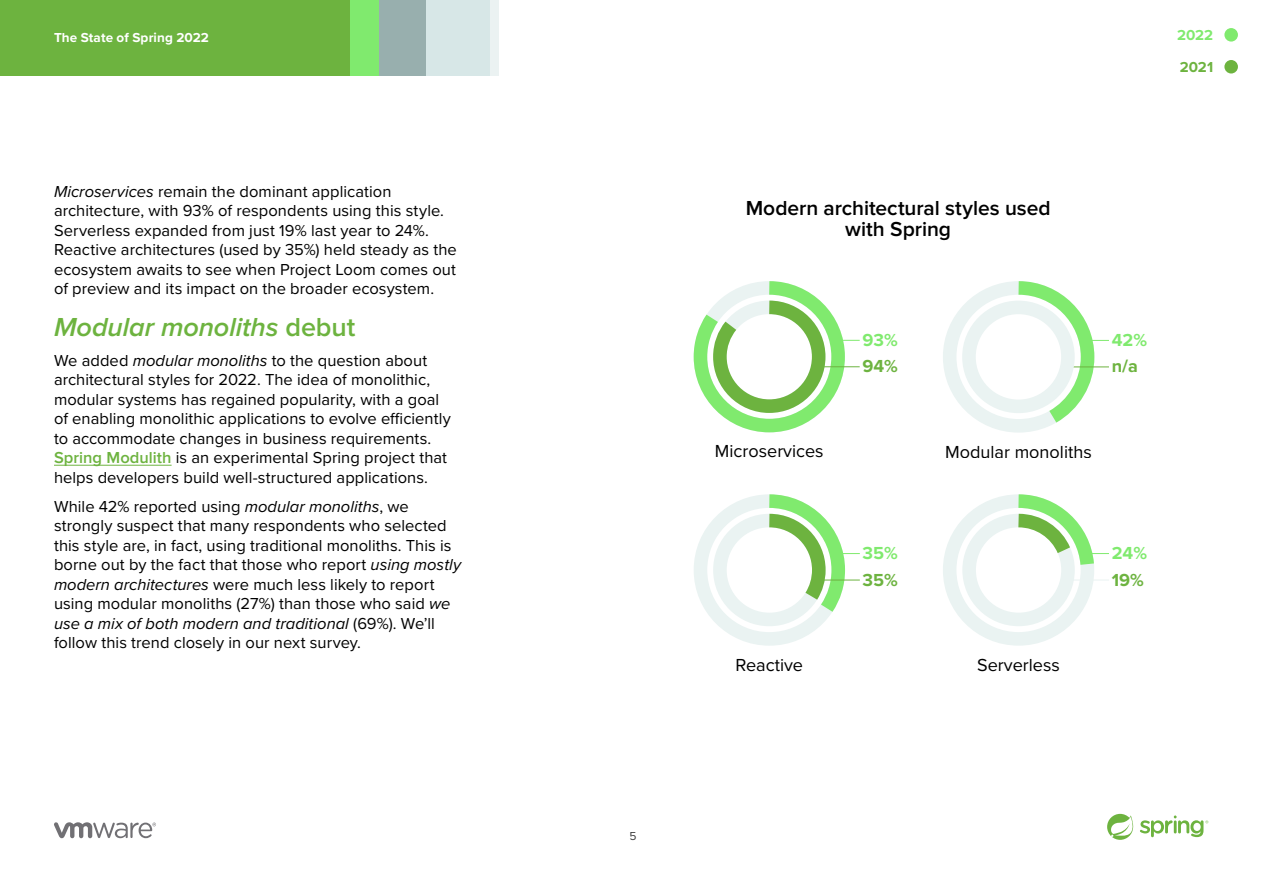
<style>
.page{position:relative;width:1263px;height:893px;background:#fff}
.page>*{position:absolute;margin:0;border:0;box-sizing:border-box;transform-origin:0 0}
.t1{font:italic 600 27px "Proxima Nova";letter-spacing:-.005em;color:#6db33f}
.t2{font:600 21px/21.8px "Proxima Nova";color:#000;text-align:center}
.t3{font:18.15px "Proxima Nova";color:#000}
.t4{font:700 18.15px "Proxima Nova";color:#6db33f}
.t5{font:700 18.15px "Proxima Nova";color:#80ea6e}
.t6{font:18px "Proxima Nova";color:#000}
.t7{font:700 18px "Proxima Nova";color:#6db340}
.t8{font:700 18px "Proxima Nova";color:#80ea6e}
.t9{font:16.5px/19.5px "Proxima Nova";letter-spacing:.005em;color:#000}
.t10{font:700 15px "Proxima Nova";color:#80ea6e}
.t11{font:700 15px "Proxima Nova";color:#6db33f}
.t12{font:700 13.5px "Proxima Nova";letter-spacing:.005em;color:#fff}
.t13{font:12px "Proxima Nova";color:#3f3f3f}
.s1{font-style:italic}
.s2{font-style:normal}
.s3{font-weight:600;color:#6db33f}
</style>
<div class="page">
<div style="left:0;top:0;width:351px;height:75px;background:#6db33f"></div>
<div style="left:351px;top:0;width:29px;height:75px;background:#80ea6e"></div>
<div style="left:379px;top:0;width:47px;height:75px;background:#98afae"></div>
<div style="left:426px;top:0;width:65px;height:75px;background:#d7e7e7"></div>
<div style="left:491px;top:0;width:8px;height:75px;background:#ebf2f2"></div>
<svg style="left:1107px;top:814px;width:27px;height:26px"></svg>
<svg style="left:1140px;top:815px;width:68px;height:22px"></svg>
<svg style="left:54px;top:822px;width:102px;height:16px"></svg>
<hr style="left:54px;top:465px;width:118px;height:1px;background:#6db33f">
<svg style="left:694px;top:281px;width:166px;height:152px"></svg>
<hr style="left:813px;top:366px;width:47px;height:1px;background:#6db340">
<div style="left:713px;top:514px;width:112px;height:112px;border:14px solid #eaf3f2;border-radius:50%"></div>
<div style="left:694px;top:494px;width:151px;height:152px;border:14px solid #eaf3f2;border-radius:50%"></div>
<svg style="left:756px;top:494px;width:104px;height:133px"></svg>
<hr style="left:813px;top:580px;width:47px;height:1px;background:#6db340">
<div style="left:943px;top:281px;width:151px;height:152px;border:14px solid #eaf3f2;border-radius:50%"></div>
<svg style="left:1005px;top:281px;width:104px;height:152px"></svg>
<hr style="left:1062px;top:367px;width:47px;height:1px;background:#6db33f">
<div style="left:962px;top:301px;width:113px;height:112px;border:14px solid #eaf3f2;border-radius:50%"></div>
<div style="left:962px;top:514px;width:113px;height:112px;border:14px solid #eaf3f2;border-radius:50%"></div>
<div style="left:943px;top:494px;width:151px;height:152px;border:14px solid #eaf3f2;border-radius:50%"></div>
<svg style="left:1005px;top:494px;width:104px;height:85px"></svg>
<hr style="left:1062px;top:580px;width:47px;height:1px;background:#eaf3f2">
<div style="left:1224px;top:60px;width:14px;height:14px;background:#6db33f;border-radius:50%"></div>
<div style="left:1224px;top:28px;width:14px;height:14px;background:#80ea6e;border-radius:50%"></div>
<p class="t12" style="left:54px;top:28px;width:157px">The State of Spring 2022</p>
<p class="t9" style="left:54px;top:181px;width:404px"><span class="s1">Microservices</span> remain the dominant application architecture, with 93% of respondents using this style.<br>Serverless expanded from just 19% last year to 24%.<br>Reactive architectures (used by 35%) held steady as the ecosystem awaits to see when Project Loom comes out of preview and its impact on the broader ecosystem.</p>
<h1 class="t1" style="left:54px;top:312px;width:303px">Modular monoliths <span class="s2">debut</span></h1>
<p class="t9" style="left:54px;top:350px;width:398px">We added <span class="s1">modular monoliths</span> to the question about architectural styles for 2022. The idea of monolithic, modular systems has regained popularity, with a goal of enabling monolithic applications to evolve efficiently to accommodate changes in business requirements.<br><span class="s3">Spring Modulith</span> is an experimental Spring project that helps developers build well-structured applications.</p>
<p class="t9" style="left:54px;top:496px;width:409px">While 42% reported using <span class="s1">modular monoliths</span>, we strongly suspect that many respondents who selected this style are, in fact, using traditional monoliths. This is borne out by the fact that those who report <span class="s1">using mostly modern architectures</span> were much less likely to report using modular monoliths (27%) than those who said <span class="s1">we use a mix of both modern and traditional</span> (69%). We’ll follow this trend closely in our next survey.</p>
<p class="t13" style="left:629px;top:827px;width:9px">5</p>
<p class="t10" style="left:1177px;top:24px;width:38px">2022</p>
<p class="t11" style="left:1180px;top:56px;width:35px">2021</p>
<p class="t2" style="left:746px;top:197px;width:306px">Modern architectural styles used with Spring</p>
<p class="t6" style="left:715px;top:438px;width:110px">Microservices</p>
<p class="t6" style="left:736px;top:651px;width:69px">Reactive</p>
<p class="t8" style="left:862px;top:326px;width:37px">93%</p>
<p class="t7" style="left:862px;top:353px;width:37px">94%</p>
<p class="t8" style="left:863px;top:539px;width:37px">35%</p>
<p class="t7" style="left:863px;top:566px;width:37px">35%</p>
<p class="t5" style="left:1112px;top:326px;width:37px">42%</p>
<p class="t4" style="left:1112px;top:352px;width:28px">n/a</p>
<p class="t3" style="left:945px;top:438px;width:148px">Modular monoliths</p>
<p class="t6" style="left:977px;top:651px;width:84px">Serverless</p>
<p class="t8" style="left:1112px;top:539px;width:37px">24%</p>
<p class="t7" style="left:1112px;top:566px;width:34px">19%</p>
</div>
